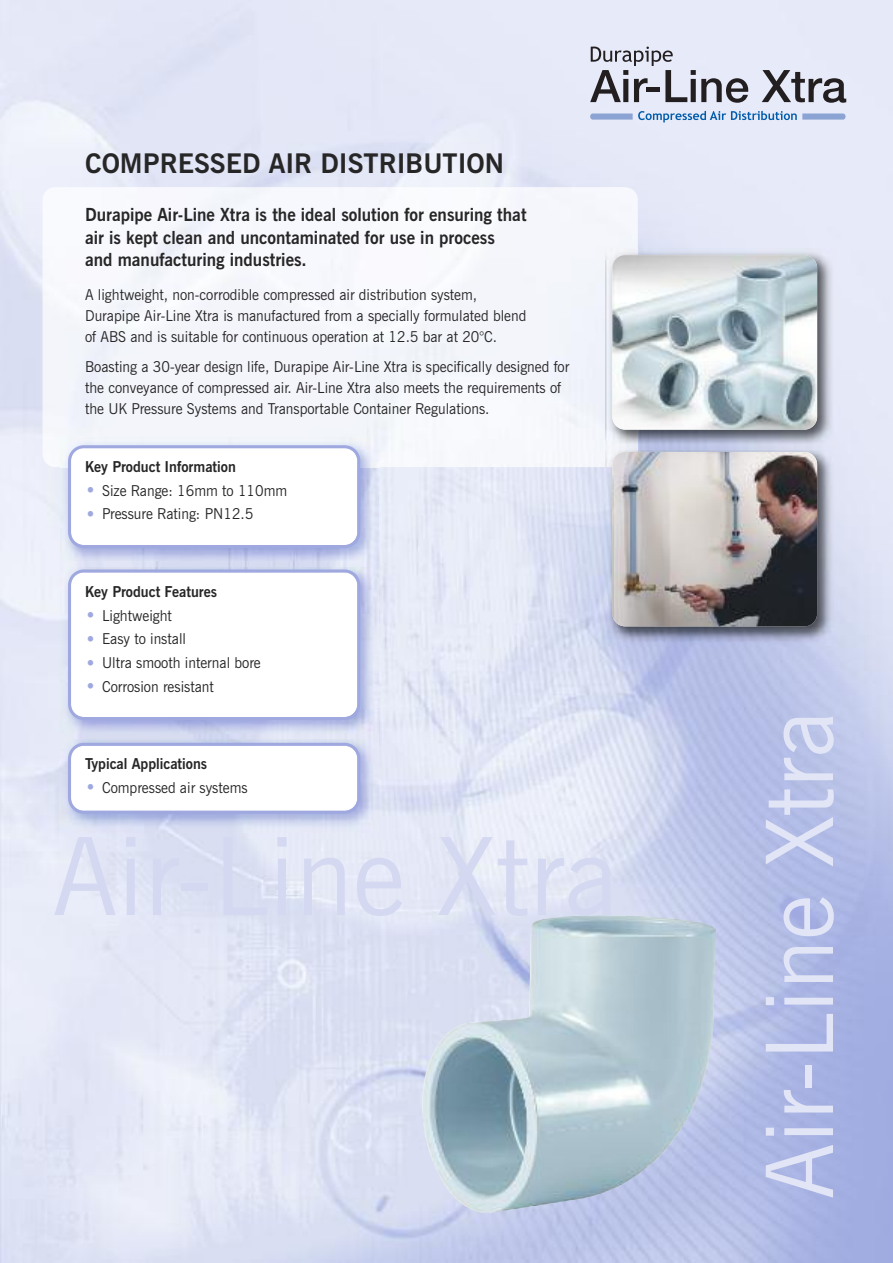
<style>
.page{position:relative;width:893px;height:1263px;background:#fff}
.page>*{position:absolute;margin:0;border:0;box-sizing:border-box;transform-origin:0 0}
.t1{font:93px "News Gothic BT";color:#e2e5f6}
.t2{font:700 27px "News Gothic BT";color:#272627}
.t3{font:700 18px/22.5px "News Gothic BT";color:#272627;scale:.95 1}
.t4{font:15px/21px "News Gothic BT";color:#272627;scale:.95 1}
.t5{font:700 15px "News Gothic BT";color:#272627;scale:.95 1}
.s1{font-size:19.5px;color:#9fa9e0}
</style>
<div class="page">
<img style="left:421px;top:915px;width:296px;height:299px">
<div style="left:43px;top:187px;width:595px;height:280px;background:#f5f6fb"></div>
<img style="left:60px;top:437px;width:318px;height:395px">
<svg style="left:68px;top:743px;width:292px;height:71px"></svg>
<svg style="left:68px;top:445px;width:292px;height:103px"></svg>
<svg style="left:68px;top:569px;width:292px;height:151px"></svg>
<img style="left:606px;top:248px;width:231px;height:398px">
<img style="left:612px;top:255px;width:205px;height:175px;border-radius:13px">
<img style="left:606px;top:449px;width:32px;height:18px">
<img style="left:612px;top:452px;width:205px;height:174px;border-radius:13px">
<svg style="left:590px;top:47px;width:159px;height:56px;background:#b7b8c4"></svg>
<svg style="left:762px;top:70px;width:84px;height:33px;background:#9b9ca5"></svg>
<svg style="left:590px;top:111px;width:255px;height:11px;background:#abc2e3"></svg>
<h2 class="t2" style="left:85px;top:153px;width:420px">COMPRESSED AIR DISTRIBUTION</h2>
<p class="t3" style="left:85px;top:205px;width:466px">Durapipe Air-Line Xtra is the ideal solution for ensuring that air is kept clean and uncontaminated for use in process and manufacturing industries.</p>
<p class="t4" style="left:85px;top:286px;width:466px">A lightweight, non-corrodible compressed air distribution system,<br>Durapipe Air-Line Xtra is manufactured from a specially formulated blend of ABS and is suitable for continuous operation at 12.5 bar at 20°C.</p>
<p class="t4" style="left:85px;top:357px;width:511px">Boasting a 30-year design life, Durapipe Air-Line Xtra is specifically designed for the conveyance of compressed air. Air-Line Xtra also meets the requirements of the UK Pressure Systems and Transportable Container Regulations.</p>
<p class="t5" style="left:85px;top:461px;width:160px">Key Product Information</p>
<p class="t4" style="left:85px;top:481px;width:214px"><span class="s1">•</span> Size Range: 16mm to 110mm</p>
<p class="t4" style="left:85px;top:505px;width:179px"><span class="s1">•</span> Pressure Rating: PN12.5</p>
<p class="t5" style="left:85px;top:586px;width:141px">Key Product Features</p>
<p class="t4" style="left:85px;top:606px;width:93px"><span class="s1">•</span> Lightweight</p>
<p class="t4" style="left:85px;top:630px;width:108px"><span class="s1">•</span> Easy to install</p>
<p class="t4" style="left:85px;top:653px;width:187px"><span class="s1">•</span> Ultra smooth internal bore</p>
<p class="t4" style="left:85px;top:677px;width:137px"><span class="s1">•</span> Corrosion resistant</p>
<p class="t5" style="left:85px;top:758px;width:130px">Typical Applications</p>
<p class="t4" style="left:85px;top:778px;width:173px"><span class="s1">•</span> Compressed air systems</p>
<h1 class="t1" style="left:766px;top:1199px;width:490px;rotate:-90deg">Air-Line Xtra</h1>
</div>
